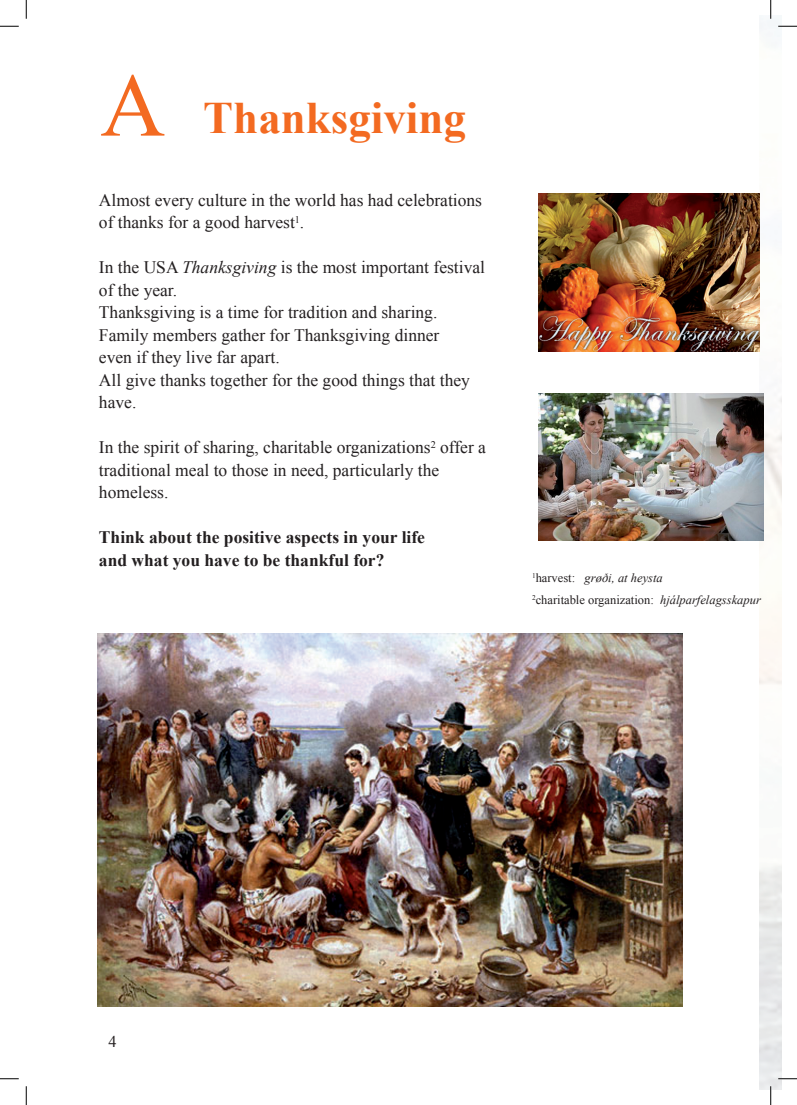
<style>
.page{position:relative;width:797px;height:1105px;background:#fff}
.page>*{position:absolute;margin:0;border:0;box-sizing:border-box;transform-origin:0 0}
.t1{font:700 45px "Times New Roman";color:#f36a21}
.t2{font:17.5px/22.5px "Times New Roman";color:#231f20}
.t3{font:700 17.5px/22.5px "Times New Roman";color:#231f20}
.t4{font:16.25px "Times New Roman";color:#231f20}
.t5{font:italic 12.5px/22.5px "Times New Roman";color:#231f20}
.s1{font-weight:400;font-size:90px}
.s2{font-style:italic}
.s3{font-style:normal}
</style>
<div class="page">
<div style="left:107px;top:1017px;width:30px;height:46px;border:1px solid #fff;border-radius:50%"></div>
<img style="left:760px;top:16px;width:21px;height:1073px">
<img style="left:538px;top:393px;width:225px;height:148px">
<img style="left:97px;top:634px;width:586px;height:372px">
<img style="left:539px;top:194px;width:221px;height:158px">
<svg style="left:0;top:25px;width:19px;height:2px"></svg>
<svg style="left:778px;top:25px;width:19px;height:2px"></svg>
<svg style="left:0;top:1078px;width:19px;height:1px"></svg>
<svg style="left:778px;top:1078px;width:19px;height:1px"></svg>
<svg style="left:25px;top:0;width:2px;height:19px"></svg>
<svg style="left:25px;top:1086px;width:2px;height:19px"></svg>
<svg style="left:770px;top:0;width:1px;height:19px"></svg>
<svg style="left:770px;top:1086px;width:1px;height:19px"></svg>
<h1 class="t1" style="left:100px;top:87px;width:367px"><span class="s1">A</span> Thanksgiving</h1>
<p class="t2" style="left:99px;top:188px;width:384px">Almost every culture in the world has had celebrations of thanks for a good harvest<sup>1</sup>.</p>
<p class="t2" style="left:99px;top:256px;width:387px">In the USA <span class="s2">Thanksgiving</span> is the most important festival of the year.<br>Thanksgiving is a time for tradition and sharing.<br>Family members gather for Thanksgiving dinner<br>even if they live far apart.<br>All give thanks together for the good things that they have.</p>
<p class="t2" style="left:99px;top:436px;width:388px">In the spirit of sharing, charitable organizations<sup>2</sup> offer a traditional meal to those in need, particularly the homeless.</p>
<p class="t3" style="left:99px;top:526px;width:327px">Think about the positive aspects in your life and what you have to be thankful for?</p>
<p class="t5" style="left:532px;top:566px;width:230px"><sup>1</sup><span class="s3">harvest:</span> grøði, at heysta<br><sup>2</sup><span class="s3">charitable organization:</span> hjálparfelagsskapur</p>
<p class="t4" style="left:108px;top:1031px;width:10px">4</p>
</div>
